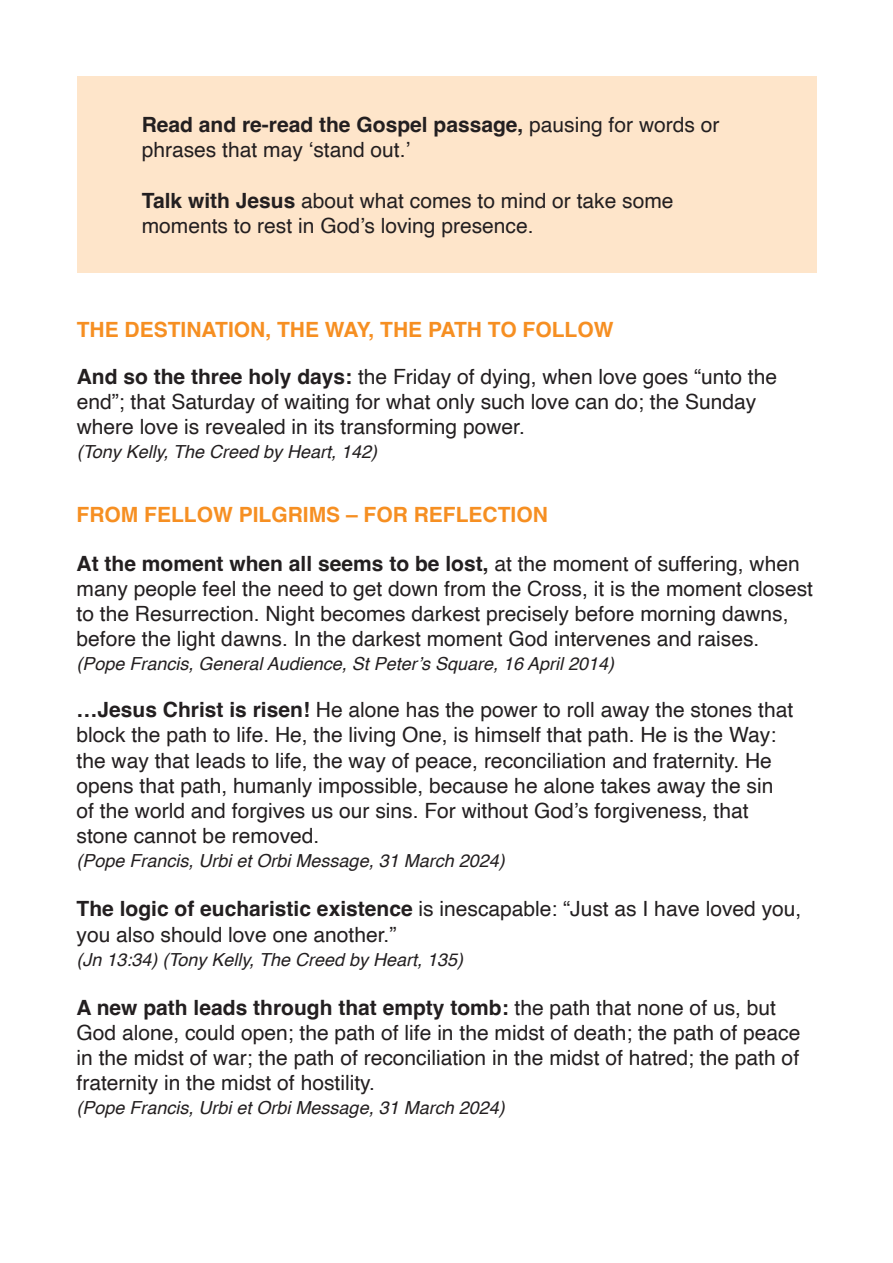
<style>
.page{position:relative;width:893px;height:1263px;background:#fff}
.page>*{position:absolute;margin:0;border:0;box-sizing:border-box;transform-origin:0 0}
.t1{font:21px/25.2px "Helvetica";color:#231f20}
.t2{font:700 21px "Helvetica";color:#f68f22}
.t3{font:italic 18px "Helvetica";color:#231f20}
.s1{font-weight:700}
</style>
<div class="page">
<div style="left:77px;top:77px;width:739px;height:196px;background:#fee5ca"></div>
<p class="t1" style="left:142px;top:113px;width:579px"><span class="s1">Read and re-read the Gospel passage,</span> pausing for words or phrases that may ‘stand out.’</p>
<p class="t1" style="left:142px;top:188px;width:533px"><span class="s1">Talk with Jesus</span> about what comes to mind or take some moments to rest in God’s loving presence.</p>
<p class="t2" style="left:77px;top:316px;width:538px">THE DESTINATION, THE WAY, THE PATH TO FOLLOW</p>
<p class="t1" style="left:77px;top:364px;width:702px"><span class="s1">And so the three holy days:</span> the Friday of dying, when love goes “unto the end”; that Saturday of waiting for what only such love can do; the Sunday where love is revealed in its transforming power.</p>
<p class="t3" style="left:77px;top:438px;width:302px">(Tony Kelly, The Creed by Heart, 142)</p>
<p class="t2" style="left:77px;top:502px;width:473px">FROM FELLOW PILGRIMS – FOR REFLECTION</p>
<p class="t1" style="left:77px;top:551px;width:738px"><span class="s1">At the moment when all seems to be lost,</span> at the moment of suffering, when many people feel the need to get down from the Cross, it is the moment closest to the Resurrection. Night becomes darkest precisely before morning dawns, before the light dawns. In the darkest moment God intervenes and raises.</p>
<p class="t3" style="left:77px;top:650px;width:539px">(Pope Francis, General Audience, St Peter’s Square, 16 April 2014)</p>
<p class="t1" style="left:77px;top:698px;width:718px"><span class="s1">…Jesus Christ is risen!</span> He alone has the power to roll away the stones that block the path to life. He, the living One, is himself that path. He is the Way: the way that leads to life, the way of peace, reconciliation and fraternity. He opens that path, humanly impossible, because he alone takes away the sin of the world and forgives us our sins. For without God’s forgiveness, that stone cannot be removed.</p>
<p class="t3" style="left:77px;top:847px;width:430px">(Pope Francis, Urbi et Orbi Message, 31 March 2024)</p>
<p class="t1" style="left:77px;top:897px;width:726px"><span class="s1">The logic of eucharistic existence</span> is inescapable: “Just as I have loved you, you also should love one another.”</p>
<p class="t3" style="left:77px;top:945px;width:388px">(Jn 13:34) (Tony Kelly, The Creed by Heart, 135)</p>
<p class="t1" style="left:77px;top:995px;width:725px"><span class="s1">A new path leads through that empty tomb:</span> the path that none of us, but God alone, could open; the path of life in the midst of death; the path of peace in the midst of war; the path of reconciliation in the midst of hatred; the path of fraternity in the midst of hostility.</p>
<p class="t3" style="left:77px;top:1094px;width:430px">(Pope Francis, Urbi et Orbi Message, 31 March 2024)</p>
</div>
